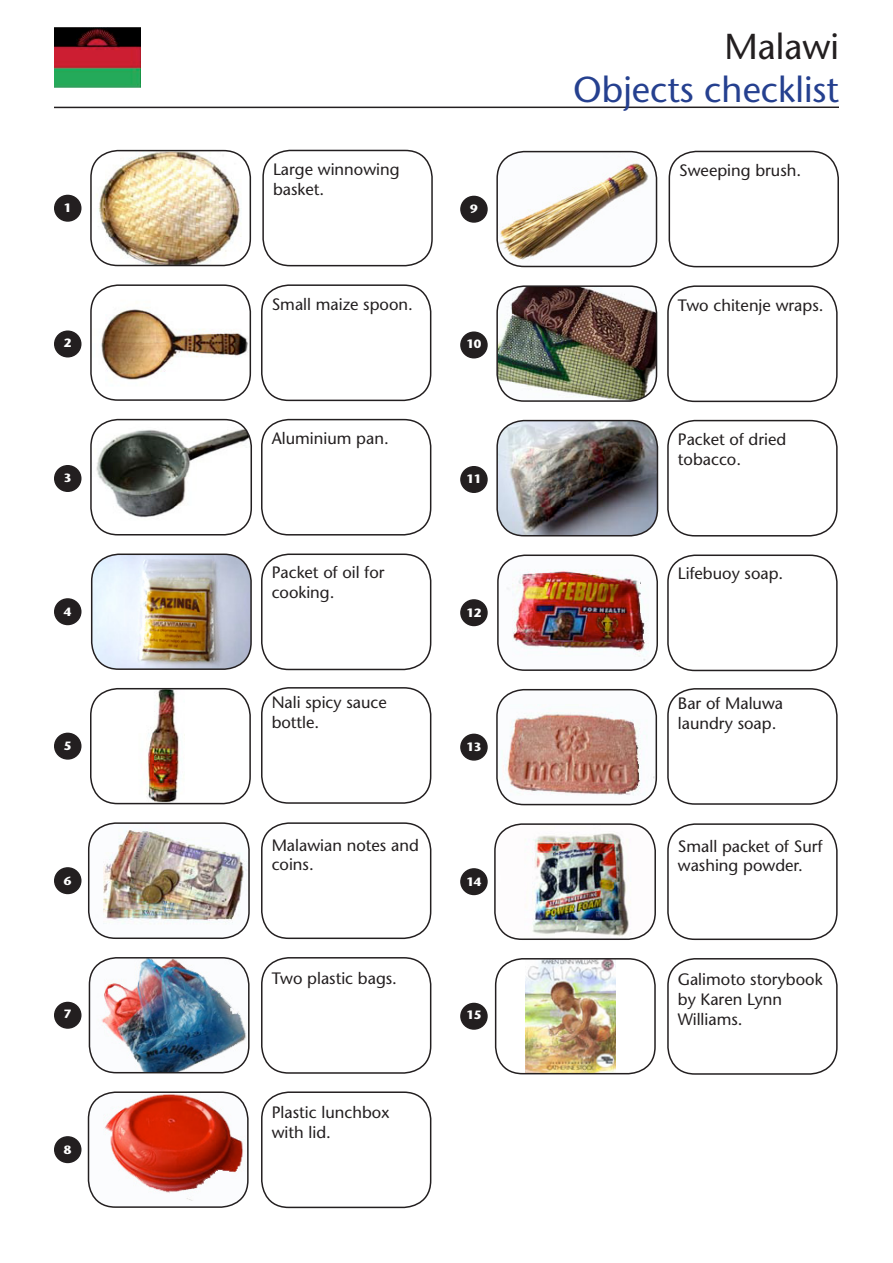
<style>
.page{position:relative;width:893px;height:1263px;background:#fff}
.page>*{position:absolute;margin:0;border:0;box-sizing:border-box;transform-origin:0 0}
.t1{font:36px "Stone Sans";color:#25408f}
.t2{font:36px "Stone Sans";color:#231f20}
.t3{font:16.5px/19.8px "Stone Sans";color:#231f20}
.t4{font:700 12px "Stone Sans";color:#fff}
</style>
<div class="page">
<img style="left:91px;top:151px;width:159px;height:114px">
<div style="left:90px;top:150px;width:161px;height:116px;border:2px solid #231f20;border-radius:27px"></div>
<img style="left:91px;top:286px;width:159px;height:114px">
<div style="left:90px;top:284px;width:161px;height:117px;border:2px solid #231f20;border-radius:27px"></div>
<img style="left:91px;top:420px;width:160px;height:115px">
<div style="left:90px;top:419px;width:162px;height:116px;border:2px solid #231f20;border-radius:27px"></div>
<img style="left:92px;top:555px;width:159px;height:114px">
<div style="left:91px;top:553px;width:161px;height:117px;border:2px solid #231f20;border-radius:27px"></div>
<img style="left:147px;top:691px;width:38px;height:110px">
<div style="left:90px;top:688px;width:161px;height:116px;border:2px solid #231f20;border-radius:27px"></div>
<div style="left:55px;top:195px;width:26px;height:26px;background:#231f20;border-radius:50%"></div>
<div style="left:54px;top:195px;width:28px;height:27px;border:2px solid #231f20;border-radius:50%"></div>
<div style="left:55px;top:331px;width:26px;height:26px;background:#231f20;border-radius:50%"></div>
<div style="left:54px;top:330px;width:28px;height:27px;border:2px solid #231f20;border-radius:50%"></div>
<div style="left:55px;top:466px;width:26px;height:25px;background:#231f20;border-radius:50%"></div>
<div style="left:54px;top:465px;width:28px;height:27px;border:2px solid #231f20;border-radius:50%"></div>
<div style="left:55px;top:599px;width:26px;height:25px;background:#231f20;border-radius:50%"></div>
<div style="left:54px;top:598px;width:28px;height:27px;border:2px solid #231f20;border-radius:50%"></div>
<svg style="left:61px;top:600px;width:13px;height:3px"></svg>
<div style="left:55px;top:733px;width:26px;height:26px;background:#231f20;border-radius:50%"></div>
<div style="left:54px;top:733px;width:28px;height:27px;border:2px solid #231f20;border-radius:50%"></div>
<hr style="left:54px;top:106px;width:785px;height:2px;background:#231f20">
<div style="left:262px;top:150px;width:171px;height:116px;border:2px solid #231f20;border-radius:27px"></div>
<div style="left:261px;top:284px;width:170px;height:117px;border:2px solid #231f20;border-radius:27px"></div>
<div style="left:261px;top:419px;width:170px;height:116px;border:2px solid #231f20;border-radius:27px"></div>
<div style="left:261px;top:553px;width:170px;height:117px;border:2px solid #231f20;border-radius:27px"></div>
<div style="left:261px;top:687px;width:170px;height:117px;border:2px solid #231f20;border-radius:27px"></div>
<div style="left:261px;top:822px;width:170px;height:117px;border:2px solid #231f20;border-radius:27px"></div>
<div style="left:261px;top:957px;width:170px;height:117px;border:2px solid #231f20;border-radius:27px"></div>
<div style="left:261px;top:1091px;width:170px;height:117px;border:2px solid #231f20;border-radius:27px"></div>
<img style="left:89px;top:824px;width:160px;height:114px">
<div style="left:88px;top:822px;width:162px;height:117px;border:2px solid #231f20;border-radius:27px"></div>
<img style="left:89px;top:958px;width:160px;height:115px">
<div style="left:89px;top:957px;width:161px;height:116px;border:2px solid #231f20;border-radius:27px"></div>
<img style="left:88px;top:1093px;width:159px;height:114px">
<div style="left:88px;top:1091px;width:161px;height:117px;border:2px solid #231f20;border-radius:27px"></div>
<div style="left:55px;top:868px;width:26px;height:25px;background:#231f20;border-radius:50%"></div>
<div style="left:54px;top:867px;width:28px;height:27px;border:2px solid #231f20;border-radius:50%"></div>
<div style="left:55px;top:1002px;width:26px;height:26px;background:#231f20;border-radius:50%"></div>
<div style="left:54px;top:1002px;width:28px;height:27px;border:2px solid #231f20;border-radius:50%"></div>
<div style="left:55px;top:1137px;width:26px;height:25px;background:#231f20;border-radius:50%"></div>
<div style="left:54px;top:1136px;width:28px;height:27px;border:2px solid #231f20;border-radius:50%"></div>
<img style="left:497px;top:152px;width:159px;height:114px">
<div style="left:496px;top:151px;width:161px;height:116px;border:2px solid #231f20;border-radius:27px"></div>
<img style="left:498px;top:286px;width:158px;height:115px">
<div style="left:496px;top:285px;width:161px;height:117px;border:2px solid #231f20;border-radius:27px"></div>
<img style="left:497px;top:421px;width:160px;height:115px">
<div style="left:496px;top:420px;width:162px;height:116px;border:2px solid #231f20;border-radius:27px"></div>
<img style="left:498px;top:556px;width:159px;height:114px">
<div style="left:497px;top:554px;width:161px;height:117px;border:2px solid #231f20;border-radius:27px"></div>
<img style="left:497px;top:690px;width:159px;height:114px">
<div style="left:496px;top:689px;width:161px;height:116px;border:2px solid #231f20;border-radius:27px"></div>
<div style="left:461px;top:196px;width:26px;height:26px;background:#231f20;border-radius:50%"></div>
<div style="left:460px;top:196px;width:28px;height:27px;border:2px solid #231f20;border-radius:50%"></div>
<div style="left:461px;top:332px;width:26px;height:26px;background:#231f20;border-radius:50%"></div>
<div style="left:460px;top:331px;width:28px;height:27px;border:2px solid #231f20;border-radius:50%"></div>
<div style="left:461px;top:467px;width:26px;height:25px;background:#231f20;border-radius:50%"></div>
<div style="left:460px;top:466px;width:28px;height:27px;border:2px solid #231f20;border-radius:50%"></div>
<div style="left:461px;top:600px;width:26px;height:25px;background:#231f20;border-radius:50%"></div>
<div style="left:460px;top:599px;width:28px;height:27px;border:2px solid #231f20;border-radius:50%"></div>
<svg style="left:464px;top:605px;width:21px;height:15px"></svg>
<div style="left:461px;top:734px;width:26px;height:26px;background:#231f20;border-radius:50%"></div>
<div style="left:460px;top:734px;width:28px;height:27px;border:2px solid #231f20;border-radius:50%"></div>
<div style="left:669px;top:151px;width:170px;height:116px;border:2px solid #231f20;border-radius:27px"></div>
<div style="left:667px;top:285px;width:171px;height:117px;border:2px solid #231f20;border-radius:27px"></div>
<div style="left:667px;top:420px;width:171px;height:116px;border:2px solid #231f20;border-radius:27px"></div>
<div style="left:667px;top:554px;width:171px;height:117px;border:2px solid #231f20;border-radius:27px"></div>
<div style="left:667px;top:688px;width:171px;height:117px;border:2px solid #231f20;border-radius:27px"></div>
<div style="left:667px;top:823px;width:171px;height:117px;border:2px solid #231f20;border-radius:27px"></div>
<div style="left:667px;top:958px;width:171px;height:117px;border:2px solid #231f20;border-radius:27px"></div>
<img style="left:495px;top:824px;width:160px;height:115px">
<div style="left:494px;top:823px;width:162px;height:117px;border:2px solid #231f20;border-radius:27px"></div>
<img style="left:525px;top:961px;width:90px;height:110px">
<div style="left:495px;top:958px;width:161px;height:116px;border:2px solid #231f20;border-radius:27px"></div>
<div style="left:461px;top:869px;width:26px;height:25px;background:#231f20;border-radius:50%"></div>
<div style="left:460px;top:868px;width:28px;height:27px;border:2px solid #231f20;border-radius:50%"></div>
<svg style="left:464px;top:871px;width:20px;height:18px"></svg>
<div style="left:461px;top:1003px;width:26px;height:26px;background:#231f20;border-radius:50%"></div>
<div style="left:460px;top:1003px;width:28px;height:27px;border:2px solid #231f20;border-radius:50%"></div>
<svg style="left:464px;top:1007px;width:21px;height:15px"></svg>
<img style="left:54px;top:27px;width:87px;height:60px">
<h1 class="t2" style="left:724px;top:24px;width:116px">Malawi</h1>
<h1 class="t1" style="left:573px;top:67px;width:267px">Objects checklist</h1>
<p class="t3" style="left:273px;top:160px;width:128px">Large winnowing basket.</p>
<p class="t3" style="left:679px;top:161px;width:123px">Sweeping brush.</p>
<p class="t4" style="left:64px;top:201px;width:9px">1</p>
<p class="t4" style="left:470px;top:202px;width:9px">9</p>
<p class="t3" style="left:272px;top:294px;width:143px">Small maize spoon.</p>
<p class="t3" style="left:678px;top:295px;width:147px">Two chitenje wraps.</p>
<p class="t4" style="left:64px;top:335px;width:9px">2</p>
<p class="t4" style="left:466px;top:336px;width:17px">10</p>
<p class="t3" style="left:272px;top:428px;width:119px">Aluminium pan.</p>
<p class="t3" style="left:678px;top:429px;width:110px">Packet of dried tobacco.</p>
<p class="t4" style="left:64px;top:471px;width:9px">3</p>
<p class="t4" style="left:466px;top:472px;width:17px">11</p>
<p class="t3" style="left:272px;top:562px;width:114px">Packet of oil for cooking.</p>
<p class="t3" style="left:678px;top:563px;width:107px">Lifebuoy soap.</p>
<p class="t4" style="left:64px;top:604px;width:9px">4</p>
<p class="t4" style="left:466px;top:605px;width:17px">12</p>
<p class="t3" style="left:272px;top:692px;width:117px">Nali spicy sauce bottle.</p>
<p class="t3" style="left:678px;top:693px;width:107px">Bar of Maluwa laundry soap.</p>
<p class="t4" style="left:64px;top:738px;width:9px">5</p>
<p class="t4" style="left:466px;top:739px;width:17px">13</p>
<p class="t4" style="left:64px;top:873px;width:9px">6</p>
<p class="t3" style="left:272px;top:835px;width:149px">Malawian notes and coins.</p>
<p class="t4" style="left:466px;top:874px;width:17px">14</p>
<p class="t3" style="left:678px;top:836px;width:146px">Small packet of Surf washing powder.</p>
<p class="t4" style="left:64px;top:1006px;width:9px">7</p>
<p class="t3" style="left:272px;top:968px;width:127px">Two plastic bags.</p>
<p class="t4" style="left:466px;top:1007px;width:17px">15</p>
<p class="t3" style="left:678px;top:969px;width:146px">Galimoto storybook by Karen Lynn<br>Williams.</p>
<p class="t3" style="left:272px;top:1102px;width:120px">Plastic lunchbox with lid.</p>
<p class="t4" style="left:64px;top:1142px;width:9px">8</p>
</div>
